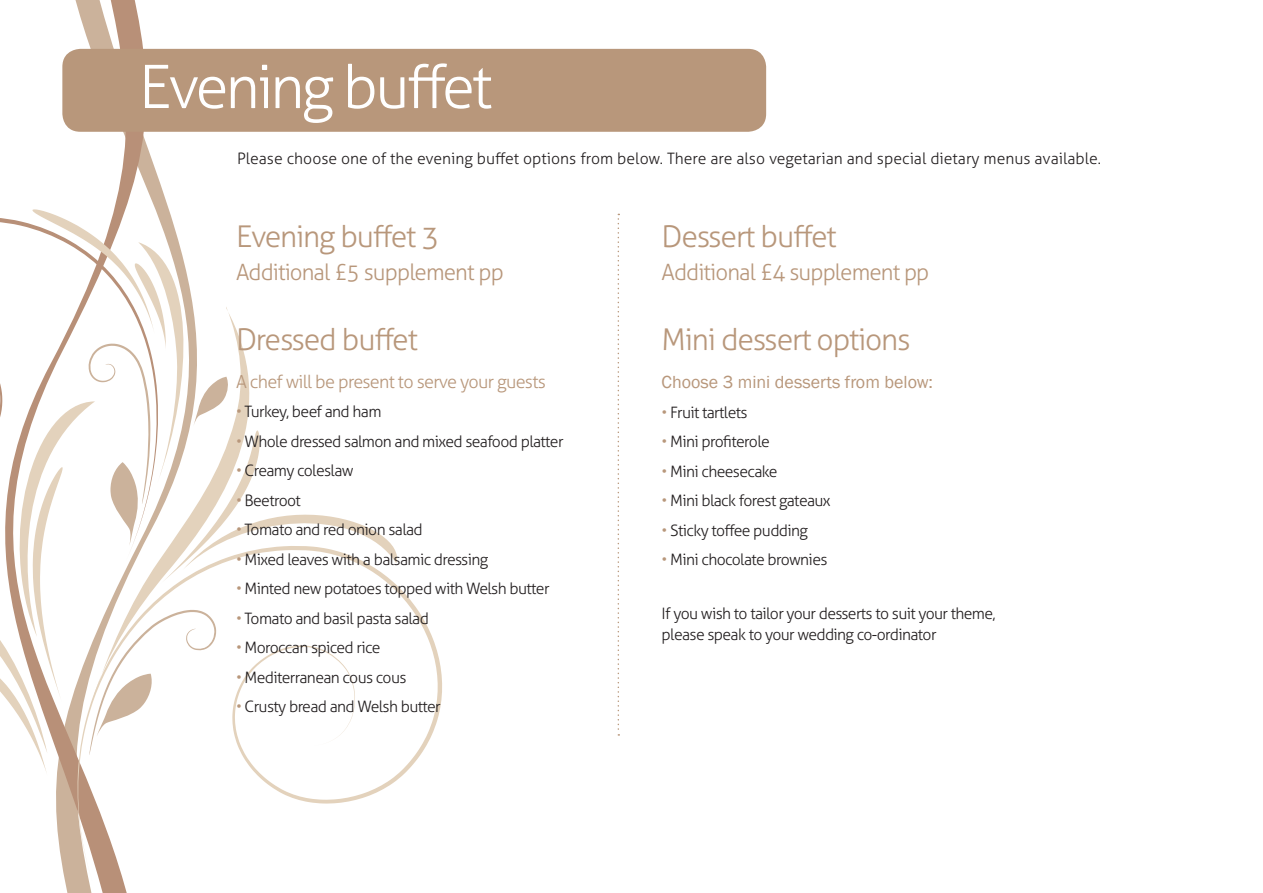
<style>
.page{position:relative;width:1263px;height:893px;background:#fff}
.page>*{position:absolute;margin:0;border:0;box-sizing:border-box;transform-origin:0 0}
.t1{font:300 60px "Aller";letter-spacing:-.05em;color:#fff}
.t2{font:300 30px "Aller";letter-spacing:-.04em;color:#b8977b}
.t3{font:300 22.5px "Aller";letter-spacing:-.04em;color:#b8977b}
.t4{font:300 18px "Aller";letter-spacing:-.04em;color:#b8977b}
.t5{font:18px "Franklin Gothic";color:#b8977b}
.t6{font:300 15.75px/21.6px "Aller";letter-spacing:-.04em;color:#231f20}
.t7{font:300 15.75px "Aller";color:#231f20}
.s1{color:#b8977b}
</style>
<div class="page">
<svg style="left:56px;top:0;width:104px;height:893px"></svg>
<svg style="left:77px;top:598px;width:365px;height:282px"></svg>
<svg style="left:0;top:209px;width:409px;height:567px"></svg>
<svg style="left:618px;top:214px;width:1px;height:522px"></svg>
<div style="left:62px;top:49px;width:704px;height:83px;background:#b8977b;border-radius:18px"></div>
<h1 class="t1" style="left:139px;top:51px;width:355px">Evening buffet</h1>
<p class="t7" style="left:237px;top:149px;width:865px">Please choose one of the evening buffet options from below. There are also vegetarian and special dietary menus available.</p>
<h2 class="t2" style="left:236px;top:218px;width:205px">Evening buffet 3</h2>
<h3 class="t3" style="left:236px;top:258px;width:269px">Additional £5 supplement pp</h3>
<h2 class="t2" style="left:236px;top:321px;width:183px">Dressed buffet</h2>
<p class="t4" style="left:236px;top:371px;width:311px">A chef will be present to serve your guests</p>
<p class="t6" style="left:236px;top:401px;width:147px"><span class="s1">•</span> Turkey, beef and ham</p>
<p class="t6" style="left:236px;top:430px;width:329px"><span class="s1">•</span> Whole dressed salmon and mixed seafood platter</p>
<p class="t6" style="left:236px;top:460px;width:119px"><span class="s1">•</span> Creamy coleslaw</p>
<p class="t6" style="left:236px;top:489px;width:66px"><span class="s1">•</span> Beetroot</p>
<p class="t6" style="left:236px;top:519px;width:188px"><span class="s1">•</span> Tomato and red onion salad</p>
<p class="t6" style="left:236px;top:548px;width:254px"><span class="s1">•</span> Mixed leaves with a balsamic dressing</p>
<p class="t6" style="left:236px;top:578px;width:315px"><span class="s1">•</span> Minted new potatoes topped with Welsh butter</p>
<p class="t6" style="left:236px;top:607px;width:194px"><span class="s1">•</span> Tomato and basil pasta salad</p>
<p class="t6" style="left:236px;top:637px;width:146px"><span class="s1">•</span> Moroccan spiced rice</p>
<p class="t6" style="left:236px;top:666px;width:172px"><span class="s1">•</span> Mediterranean cous cous</p>
<p class="t6" style="left:236px;top:696px;width:206px"><span class="s1">•</span> Crusty bread and Welsh butter</p>
<h2 class="t2" style="left:662px;top:218px;width:176px">Dessert buffet</h2>
<h3 class="t3" style="left:662px;top:258px;width:269px">Additional £4 supplement pp</h3>
<h2 class="t2" style="left:662px;top:321px;width:250px">Mini dessert options</h2>
<p class="t5" style="left:662px;top:371px;width:273px">Choose 3 mini desserts from below:</p>
<p class="t6" style="left:662px;top:401px;width:87px"><span class="s1">•</span> Fruit tartlets</p>
<p class="t6" style="left:662px;top:431px;width:110px"><span class="s1">•</span> Mini profiterole</p>
<p class="t6" style="left:662px;top:460px;width:117px"><span class="s1">•</span> Mini cheesecake</p>
<p class="t6" style="left:662px;top:490px;width:171px"><span class="s1">•</span> Mini black forest gateaux</p>
<p class="t6" style="left:662px;top:519px;width:148px"><span class="s1">•</span> Sticky toffee pudding</p>
<p class="t6" style="left:662px;top:549px;width:167px"><span class="s1">•</span> Mini chocolate brownies</p>
<p class="t6" style="left:662px;top:602px;width:335px">If you wish to tailor your desserts to suit your theme, please speak to your wedding co-ordinator</p>
</div>
